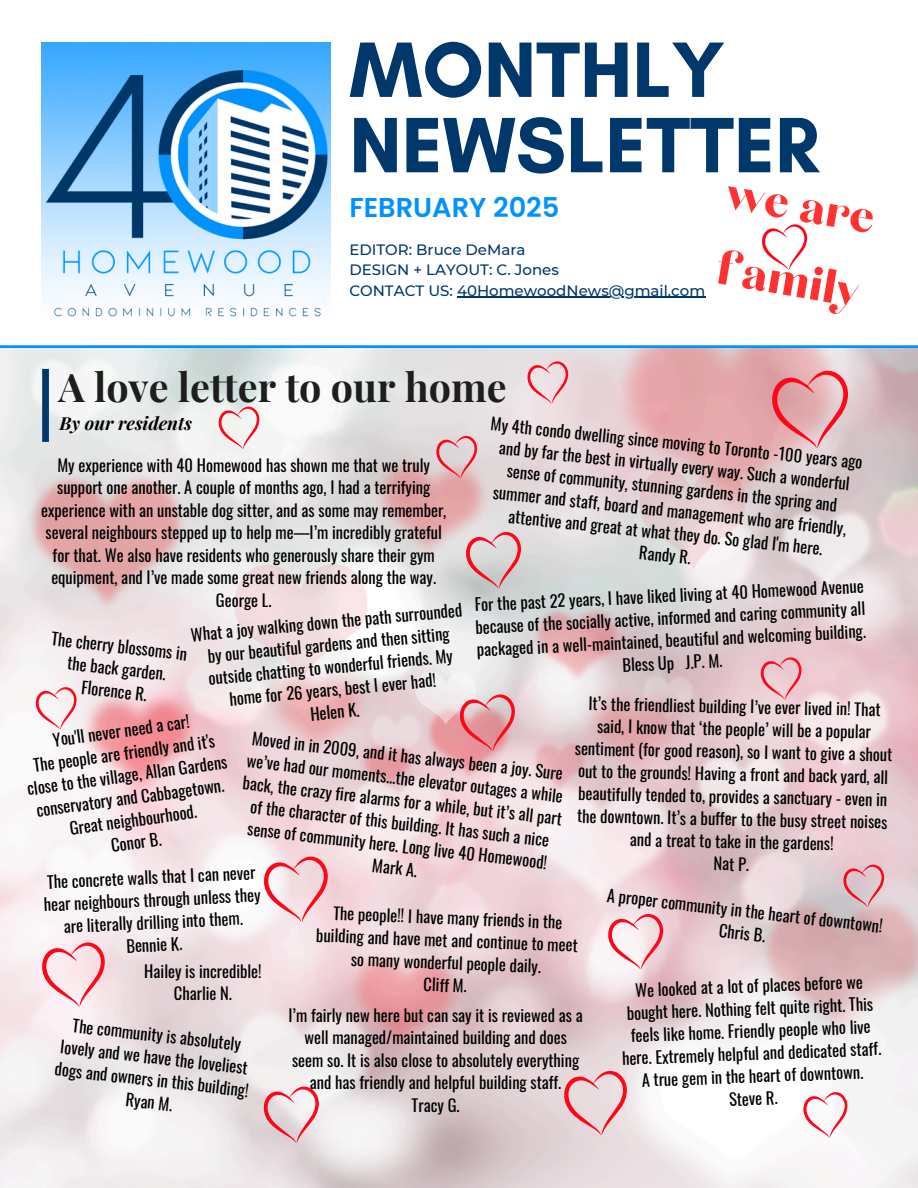
<style>
.page{position:relative;width:918px;height:1188px;background:#fff}
.page>*{position:absolute;margin:0;border:0;box-sizing:border-box;transform-origin:0 0}
.t1{font:700 79.95px "Glacial Indifference";color:#00386b}
.t2{font:54px/75.3px "Chloe";color:#ff3131}
.t3{font:700 39.45px "Playfair Display";color:#1e1e1e}
.t4{font:600 27.3px "Poppins";color:#0092ff}
.t5{font:italic 700 18px "Playfair Display";color:#000}
.t6{font:16.5px/22.5px "Oswald";color:#000;text-align:center}
.t7{font:500 15px "Montserrat";color:#00386b}
</style>
<div class="page">
<img style="left:41px;top:42px;width:289px;height:275px">
<div style="left:0;top:345px;width:918px;height:6px;background:#0092ff"></div>
<img style="left:0;top:348px;width:918px;height:839px">
<div style="left:42px;top:369px;width:7px;height:73px;background:#00386b"></div>
<svg style="left:263px;top:855px;width:65px;height:68px"></svg>
<hr style="left:457px;top:297px;width:248px;height:1px;background:#00386b">
<svg style="left:563px;top:1069px;width:64px;height:68px"></svg>
<svg style="left:465px;top:531px;width:56px;height:59px"></svg>
<svg style="left:762px;top:224px;width:45px;height:46px"></svg>
<svg style="left:459px;top:693px;width:56px;height:60px"></svg>
<svg style="left:263px;top:1085px;width:56px;height:60px"></svg>
<svg style="left:607px;top:913px;width:56px;height:58px"></svg>
<svg style="left:771px;top:369px;width:77px;height:81px"></svg>
<svg style="left:218px;top:406px;width:42px;height:44px"></svg>
<svg style="left:527px;top:360px;width:41px;height:45px"></svg>
<svg style="left:436px;top:435px;width:41px;height:45px"></svg>
<svg style="left:843px;top:864px;width:41px;height:44px"></svg>
<svg style="left:35px;top:686px;width:42px;height:45px"></svg>
<svg style="left:760px;top:656px;width:42px;height:45px"></svg>
<svg style="left:41px;top:941px;width:64px;height:67px"></svg>
<svg style="left:803px;top:1091px;width:45px;height:48px"></svg>
<h1 class="t1" style="left:349px;top:21px;width:377px">MONTHLY</h1>
<p class="t1" style="left:349px;top:96px;width:471px">NEWSLETTER</p>
<h2 class="t4" style="left:349px;top:188px;width:212px">FEBRUARY 2025</h2>
<p class="t7" style="left:349px;top:241px;width:178px">EDITOR: Bruce DeMara</p>
<h4 class="t7" style="left:349px;top:261px;width:211px">DESIGN + LAYOUT: C. Jones</h4>
<p class="t7" style="left:349px;top:281px;width:357px">CONTACT US: 40HomewoodNews@gmail.com</p>
<p class="t2" style="left:732px;top:158px;width:152px;rotate:10deg">we are family</p>
<p class="t3" style="left:59px;top:359px;width:450px">A love letter to our home</p>
<p class="t5" style="left:59px;top:410px;width:134px">By our residents</p>
<p class="t6" style="left:492px;top:412px;width:375px;rotate:6deg">My 4th condo dwelling since moving to Toronto -100 years ago and by far the best in virtually every way. Such a wonderful sense of community, stunning gardens in the spring and summer and staff, board and management who are friendly, attentive and great at what they do. So glad I'm here.<br>Randy R.</p>
<p class="t6" style="left:41px;top:453px;width:407px">My experience with 40 Homewood has shown me that we truly support one another. A couple of months ago, I had a terrifying experience with an unstable dog sitter, and as some may remember, several neighbours stepped up to help me—I’m incredibly grateful for that. We also have residents who generously share their gym equipment, and I’ve made some great new friends along the way.<br>George L.</p>
<p class="t6" style="left:474px;top:594px;width:392px;rotate:-3deg">For the past 22 years, I have liked living at 40 Homewood Avenue because of the socially active, informed and caring community all packaged in a well-maintained, beautiful and welcoming building.<br>Bless Up J.P. M.</p>
<h3 class="t6" style="left:190px;top:622px;width:274px;rotate:-5deg">What a joy walking down the path surrounded by our beautiful gardens and then sitting outside chatting to wonderful friends. My home for 26 years, best I ever had!<br>Helen K.</h3>
<h6 class="t6" style="left:53px;top:627px;width:138px;rotate:6deg">The cherry blossoms in the back garden.<br>Florence R.</h6>
<p class="t6" style="left:576px;top:692px;width:319px;rotate:1deg">It’s the friendliest building I’ve ever lived in! That said, I know that ‘the people’ will be a popular sentiment (for good reason), so I want to give a shout out to the grounds! Having a front and back yard, all beautifully tended to, provides a sanctuary - even in the downtown. It’s a buffer to the busy street noises and a treat to take in the gardens!<br>Nat P.</p>
<h6 class="t6" style="left:608px;top:884px;width:279px;rotate:6deg">A proper community in the heart of downtown!<br>Chris B.</h6>
<p class="t6" style="left:19px;top:733px;width:203px;rotate:-8deg">You'll never need a car!<br>The people are friendly and it's close to the village, Allan Gardens conservatory and Cabbagetown.<br>Great neighbourhood.<br>Conor B.</p>
<h6 class="t6" style="left:249px;top:727px;width:322px;rotate:6deg">Moved in in 2009, and it has always been a joy. Sure we’ve had our moments…the elevator outages a while back, the crazy fire alarms for a while, but it’s all part of the character of this building. It has such a nice sense of community here. Long live 40 Homewood!<br>Mark A.</h6>
<p class="t6" style="left:42px;top:871px;width:219px;rotate:-3deg">The concrete walls that I can never hear neighbours through unless they are literally drilling into them.<br>Bennie K.</p>
<h6 class="t6" style="left:317px;top:901px;width:263px;rotate:2deg">The people!! I have many friends in the building and have met and continue to meet so many wonderful people daily.<br>Cliff M.</h6>
<h6 class="t6" style="left:144px;top:959px;width:119px">Hailey is incredible!<br>Charlie N.</h6>
<h5 class="t6" style="left:619px;top:978px;width:261px;rotate:-2deg">We looked at a lot of places before we bought here. Nothing felt quite right. This feels like home. Friendly people who live here. Extremely helpful and dedicated staff.<br>A true gem in the heart of downtown.<br>Steve R.</h5>
<p class="t6" style="left:288px;top:1003px;width:296px">I’m fairly new here but can say it is reviewed as a well managed/maintained building and does seem so. It is also close to absolutely everything and has friendly and helpful building staff.<br>Tracy G.</p>
<p class="t6" style="left:74px;top:1014px;width:171px;rotate:6deg">The community is absolutely</p>
<p class="t6" style="left:56px;top:1057px;width:196px;rotate:6deg">dogs and owners in this building!<br>Ryan M.</p>
<p class="t6" style="left:62px;top:1035px;width:190px;rotate:6deg">lovely and we have the loveliest</p>
</div>
